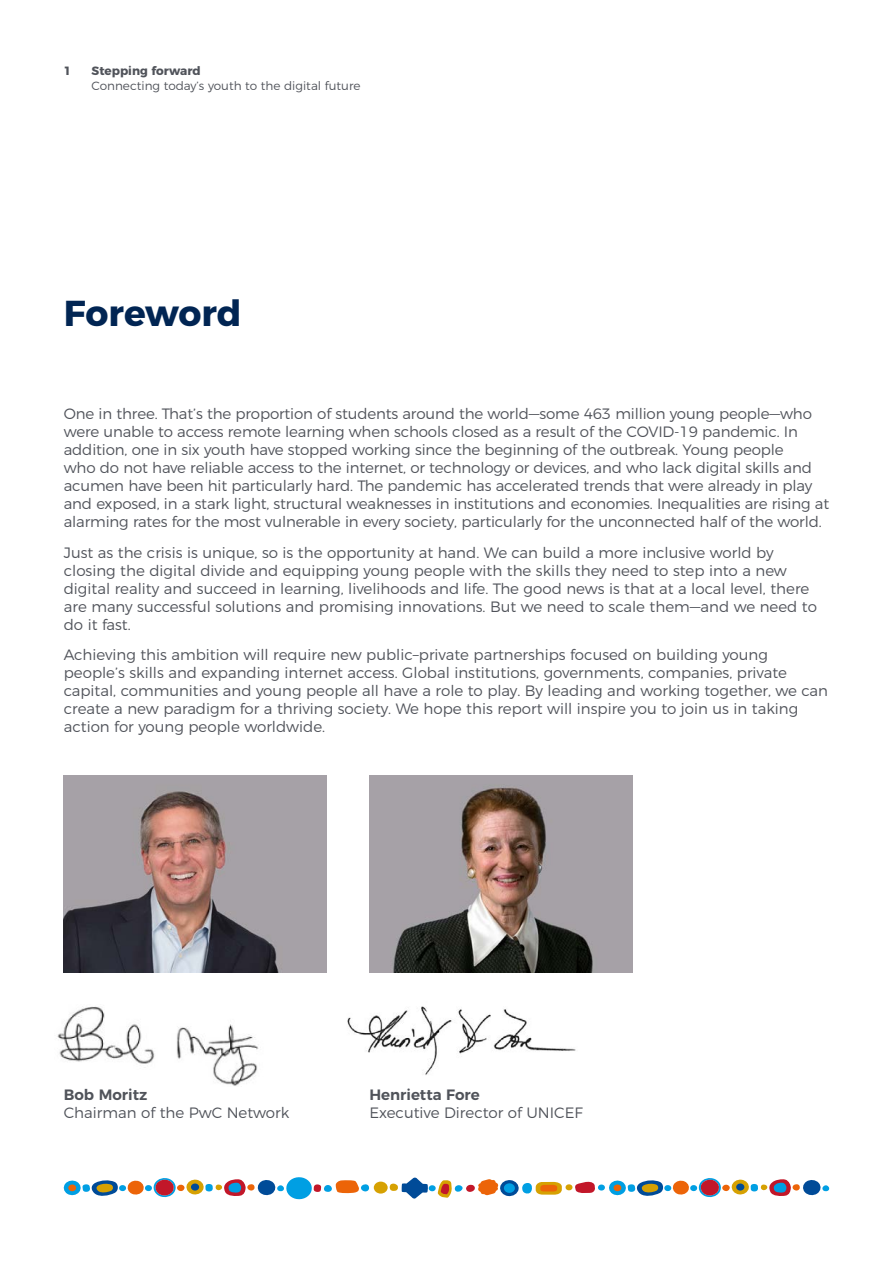
<style>
.page{position:relative;width:893px;height:1263px;background:#fff}
.page>*{position:absolute;margin:0;border:0;box-sizing:border-box;transform-origin:0 0}
.t1{font:700 36px "Montserrat";color:#012553}
.t2{font:300 15px/18px "Montserrat";letter-spacing:-.01em;color:#50535a}
.t3{font:600 15px "Montserrat";color:#50535a}
.t4{font:300 12px "Montserrat";color:#50535a}
.t5{font:700 12px "Montserrat";color:#50535a}
</style>
<div class="page">
<div style="left:374px;top:1181px;width:14px;height:12px;background:#d6a102;border-radius:50%"></div>
<svg style="left:63px;top:1177px;width:306px;height:23px"></svg>
<svg style="left:389px;top:1177px;width:440px;height:22px"></svg>
<img style="left:64px;top:775px;width:263px;height:197px">
<img style="left:369px;top:775px;width:263px;height:197px">
<img style="left:57px;top:1006px;width:202px;height:80px">
<img style="left:347px;top:1006px;width:229px;height:69px">
<p class="t5" style="left:64px;top:61px;width:9px">1</p>
<p class="t5" style="left:92px;top:61px;width:111px">Stepping forward</p>
<p class="t4" style="left:92px;top:76px;width:270px">Connecting today’s youth to the digital future</p>
<h1 class="t1" style="left:64px;top:283px;width:179px">Foreword</h1>
<p class="t2" style="left:64px;top:403px;width:767px">One in three. That’s the proportion of students around the world—some 463 million young people—who were unable to access remote learning when schools closed as a result of the COVID-19 pandemic. In addition, one in six youth have stopped working since the beginning of the outbreak. Young people<br>who do not have reliable access to the internet, or technology or devices, and who lack digital skills and acumen have been hit particularly hard. The pandemic has accelerated trends that were already in play and exposed, in a stark light, structural weaknesses in institutions and economies. Inequalities are rising at alarming rates for the most vulnerable in every society, particularly for the unconnected half of the world.</p>
<p class="t2" style="left:64px;top:542px;width:755px">Just as the crisis is unique, so is the opportunity at hand. We can build a more inclusive world by closing the digital divide and equipping young people with the skills they need to step into a new digital reality and succeed in learning, livelihoods and life. The good news is that at a local level, there are many successful solutions and promising innovations. But we need to scale them—and we need to do it fast.</p>
<p class="t2" style="left:64px;top:645px;width:766px">Achieving this ambition will require new public–private partnerships focused on building young people’s skills and expanding internet access. Global institutions, governments, companies, private capital, communities and young people all have a role to play. By leading and working together, we can create a new paradigm for a thriving society. We hope this report will inspire you to join us in taking action for young people worldwide.</p>
<p class="t3" style="left:64px;top:1083px;width:85px">Bob Moritz</p>
<p class="t2" style="left:64px;top:1102px;width:227px">Chairman of the PwC Network</p>
<p class="t3" style="left:369px;top:1083px;width:112px">Henrietta Fore</p>
<p class="t2" style="left:369px;top:1102px;width:215px">Executive Director of UNICEF</p>
</div>
